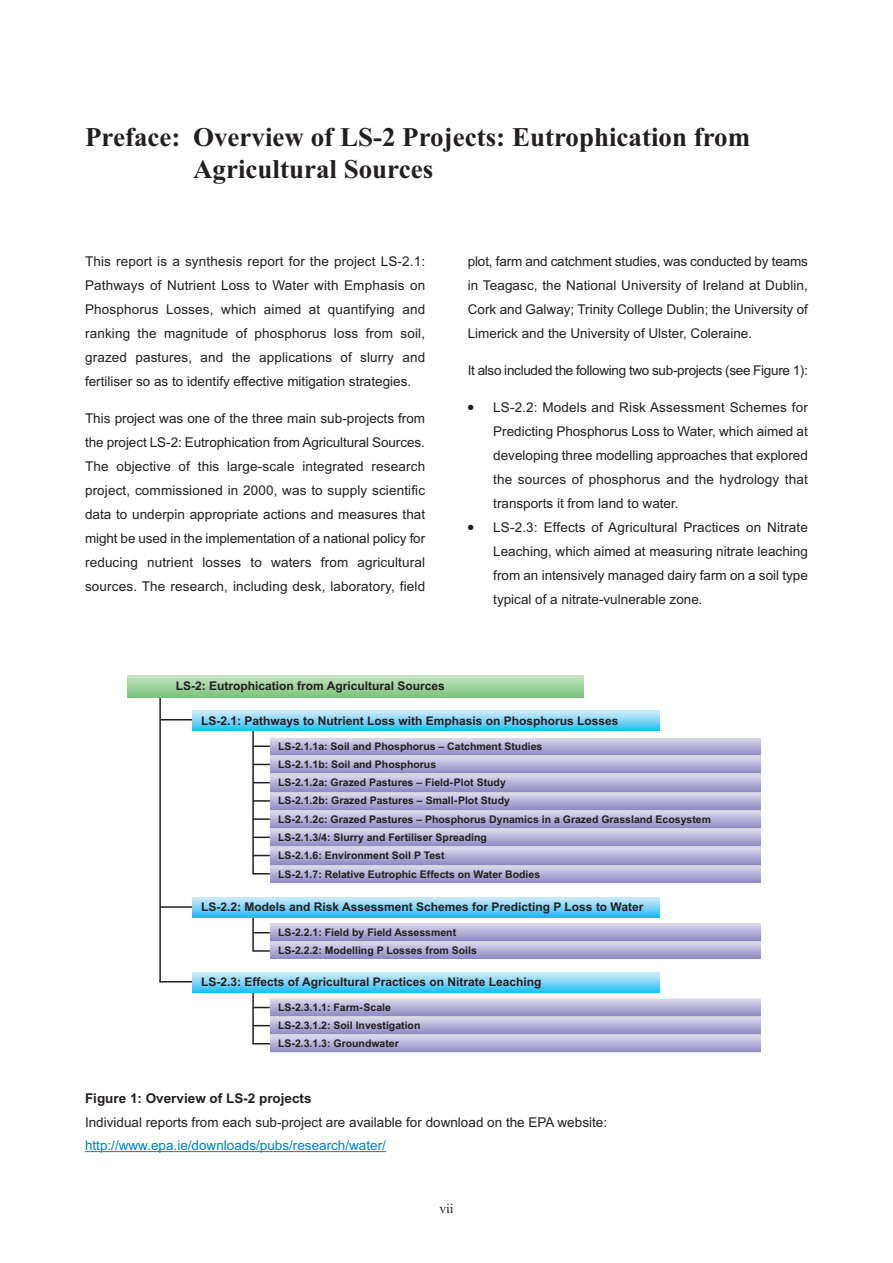
<style>
.page{position:relative;width:893px;height:1263px;background:#fff}
.page>*{position:absolute;margin:0;border:0;box-sizing:border-box;transform-origin:0 0}
.t1{font:700 27px/32.4px "Times New Roman";color:#231f20}
.t2{font:13.5px/24px "Arial";color:#231f20;text-align:justify}
.t3{font:13.5px "Arial";letter-spacing:-.02em;color:#231f20}
.t4{font:13.5px "Arial";color:#007ec5}
.t5{font:700 13.5px "Arial";color:#231f20}
.t6{font:13.5px "Times New Roman";color:#231f20}
.t7{font:700 12px "Arial";color:#231f20}
.t8{font:700 10.5px/18.3px "Arial";color:#231f20}
</style>
<div class="page">
<hr style="left:85px;top:1151px;width:301px;height:1px;background:#007ec5">
<hr style="left:252px;top:989px;width:2px;height:55px;background:#231f20">
<svg style="left:254px;top:1007px;width:16px;height:1px"></svg>
<svg style="left:254px;top:1025px;width:16px;height:1px"></svg>
<svg style="left:254px;top:1043px;width:16px;height:1px"></svg>
<svg style="left:273px;top:1015px;width:485px;height:21px;background:#c3c1d5"></svg>
<div style="left:270px;top:998px;width:491px;height:55px;border:2px solid #d1d2d4"></div>
<hr style="left:252px;top:915px;width:2px;height:37px;background:#231f20">
<svg style="left:254px;top:932px;width:16px;height:1px"></svg>
<svg style="left:253px;top:950px;width:17px;height:2px"></svg>
<div style="left:271px;top:924px;width:489px;height:34px;background:linear-gradient(to right,#8f8ac3,#8f8ac3)"></div>
<div style="left:270px;top:923px;width:491px;height:36px;border:2px solid #d1d2d4"></div>
<hr style="left:252px;top:729px;width:2px;height:145px;background:#231f20">
<svg style="left:253px;top:745px;width:17px;height:2px"></svg>
<svg style="left:254px;top:764px;width:16px;height:1px"></svg>
<svg style="left:254px;top:782px;width:16px;height:1px"></svg>
<svg style="left:254px;top:800px;width:16px;height:2px"></svg>
<svg style="left:253px;top:818px;width:17px;height:2px"></svg>
<svg style="left:253px;top:836px;width:17px;height:2px"></svg>
<svg style="left:254px;top:855px;width:16px;height:1px"></svg>
<svg style="left:254px;top:873px;width:16px;height:1px"></svg>
<hr style="left:159px;top:694px;width:2px;height:288px;background:#231f20">
<svg style="left:273px;top:755px;width:485px;height:111px;background:#c4c3d5"></svg>
<hr style="left:160px;top:719px;width:34px;height:1px;background:#231f20">
<hr style="left:160px;top:906px;width:34px;height:2px;background:#231f20">
<hr style="left:160px;top:981px;width:36px;height:1px;background:#231f20">
<svg style="left:271px;top:757px;width:489px;height:16px;background:#b4b1d7"></svg>
<svg style="left:271px;top:739px;width:489px;height:16px;background:#b3b0d6"></svg>
<div style="left:128px;top:675px;width:455px;height:22px;background:linear-gradient(to bottom,#c9e4c5,#7fc682)"></div>
<div style="left:193px;top:711px;width:466px;height:20px;background:linear-gradient(to bottom,#d5eafb,#27c1f3)"></div>
<div style="left:193px;top:897px;width:466px;height:20px;background:linear-gradient(to bottom,#daebfb,#2dc2f3)"></div>
<svg style="left:193px;top:973px;width:466px;height:19px;background:#7bd4f6"></svg>
<svg style="left:271px;top:775px;width:489px;height:16px;background:#b5b2d7"></svg>
<svg style="left:271px;top:793px;width:489px;height:16px;background:#b6b3d8"></svg>
<svg style="left:271px;top:811px;width:489px;height:17px;background:#b5b2d7"></svg>
<svg style="left:271px;top:830px;width:489px;height:16px;background:#b4b1d7"></svg>
<svg style="left:271px;top:848px;width:489px;height:16px;background:#b5b1d7"></svg>
<svg style="left:271px;top:866px;width:489px;height:16px;background:#b6b2d8"></svg>
<svg style="left:271px;top:924px;width:489px;height:16px;background:#b5b1d7"></svg>
<svg style="left:271px;top:942px;width:489px;height:16px;background:#b6b2d8"></svg>
<svg style="left:271px;top:999px;width:489px;height:16px;background:#b6b3d8"></svg>
<svg style="left:271px;top:1017px;width:489px;height:17px;background:#b5b2d7"></svg>
<svg style="left:271px;top:1036px;width:489px;height:16px;background:#b4b1d7"></svg>
<h1 class="t1" style="left:193px;top:120px;width:559px;text-indent:-108px">Preface: Overview of LS-2 Projects: Eutrophication from<br>Agricultural Sources</h1>
<p class="t2" style="left:85px;top:250px;width:342px">This report is a synthesis report for the project LS-2.1:<br>Pathways of Nutrient Loss to Water with Emphasis on Phosphorus Losses, which aimed at quantifying and ranking the magnitude of phosphorus loss from soil, grazed pastures, and the applications of slurry and fertiliser so as to identify effective mitigation strategies.</p>
<p class="t2" style="left:85px;top:406px;width:342px">This project was one of the three main sub-projects from the project LS-2: Eutrophication from Agricultural Sources.<br>The objective of this large-scale integrated research project, commissioned in 2000, was to supply scientific data to underpin appropriate actions and measures that might be used in the implementation of a national policy for reducing nutrient losses to waters from agricultural sources. The research, including desk, laboratory, field</p>
<p class="t2" style="left:468px;top:250px;width:342px">plot, farm and catchment studies, was conducted by teams in Teagasc, the National University of Ireland at Dublin, Cork and Galway; Trinity College Dublin; the University of Limerick and the University of Ulster, Coleraine.</p>
<p class="t3" style="left:468px;top:363px;width:342px">It also included the following two sub-projects (see Figure 1):</p>
<p class="t2" style="left:493px;top:395px;width:316px;text-indent:-26px">● LS-2.2: Models and Risk Assessment Schemes for Predicting Phosphorus Loss to Water, which aimed at developing three modelling approaches that explored the sources of phosphorus and the hydrology that transports it from land to water.</p>
<p class="t2" style="left:493px;top:515px;width:316px;text-indent:-26px">● LS-2.3: Effects of Agricultural Practices on Nitrate Leaching, which aimed at measuring nitrate leaching from an intensively managed dairy farm on a soil type typical of a nitrate-vulnerable zone.</p>
<p class="t7" style="left:176px;top:679px;width:270px">LS-2: Eutrophication from Agricultural Sources</p>
<p class="t7" style="left:201px;top:713px;width:419px">LS-2.1: Pathways to Nutrient Loss with Emphasis on Phosphorus Losses</p>
<p class="t8" style="left:278px;top:737px;width:434px">LS-2.1.1a: Soil and Phosphorus – Catchment Studies<br>LS-2.1.1b: Soil and Phosphorus<br>LS-2.1.2a: Grazed Pastures – Field-Plot Study<br>LS-2.1.2b: Grazed Pastures – Small-Plot Study<br>LS-2.1.2c: Grazed Pastures – Phosphorus Dynamics in a Grazed Grassland Ecosystem LS-2.1.3/4: Slurry and Fertiliser Spreading<br>LS-2.1.6: Environment Soil P Test<br>LS-2.1.7: Relative Eutrophic Effects on Water Bodies</p>
<p class="t7" style="left:201px;top:900px;width:444px">LS-2.2: Models and Risk Assessment Schemes for Predicting P Loss to Water</p>
<p class="t8" style="left:278px;top:923px;width:200px">LS-2.2.1: Field by Field Assessment<br>LS-2.2.2: Modelling P Losses from Soils</p>
<p class="t7" style="left:201px;top:975px;width:342px">LS-2.3: Effects of Agricultural Practices on Nitrate Leaching</p>
<p class="t8" style="left:278px;top:998px;width:144px">LS-2.3.1.1: Farm-Scale<br>LS-2.3.1.2: Soil Investigation<br>LS-2.3.1.3: Groundwater</p>
<p class="t5" style="left:85px;top:1090px;width:228px">Figure 1: Overview of LS-2 projects</p>
<p class="t2" style="left:85px;top:1110px;width:524px">Individual reports from each sub-project are available for download on the EPA website:</p>
<p class="t4" style="left:85px;top:1137px;width:302px">http://www.epa.ie/downloads/pubs/research/water/</p>
<p class="t6" style="left:439px;top:1200px;width:16px">vii</p>
</div>
